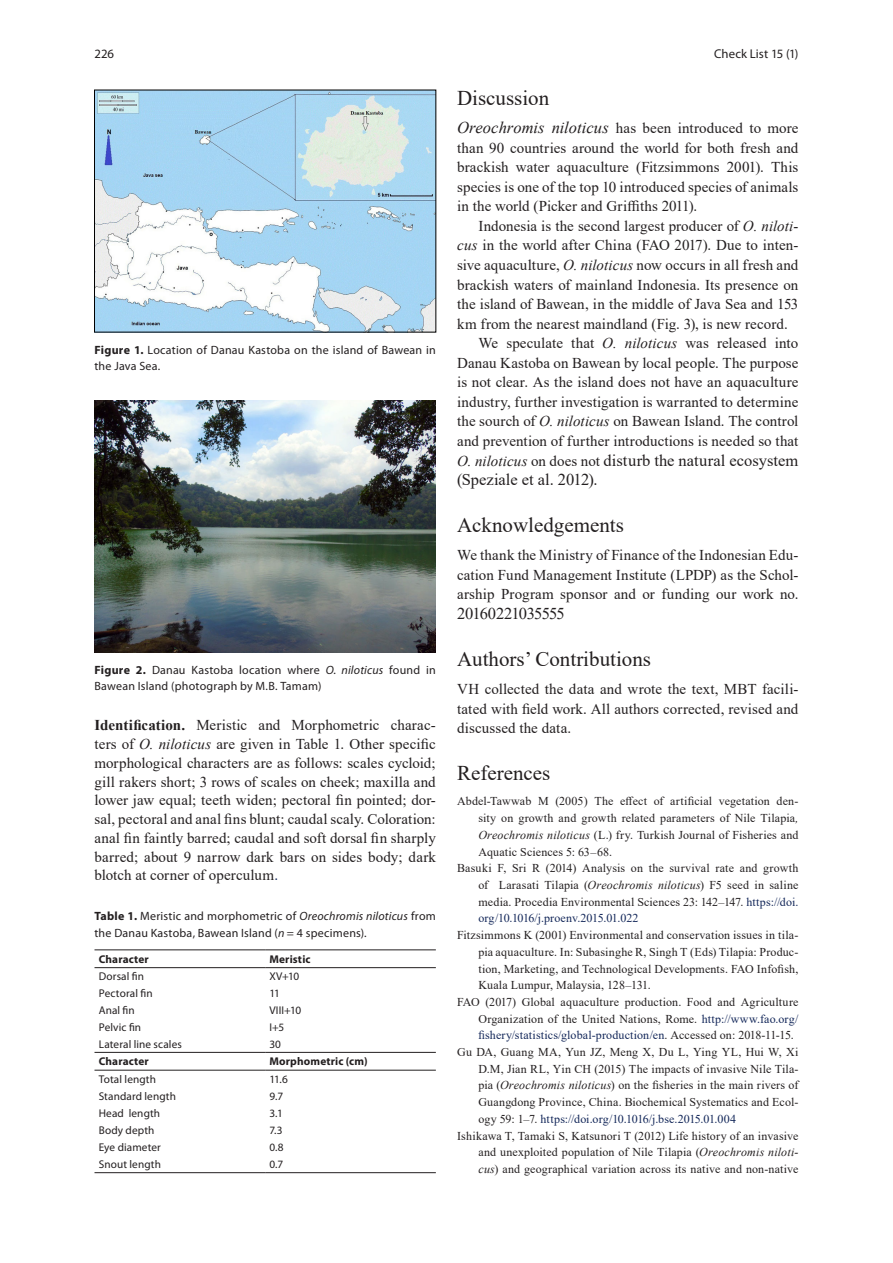
<style>
.page{position:relative;width:893px;height:1263px;background:#fff}
.page>*{position:absolute;margin:0;border:0;box-sizing:border-box;transform-origin:0 0}
.N_Head{font:21px "Times New Roman";color:#231f20}
.N_Head_References{font:21px "Times New Roman";color:#231f20}
.N_body_i{font:16.5px/19.5px "Times New Roman";color:#231f20}
.N_body_nind{font:16.5px "Times New Roman";letter-spacing:-.05em;color:#231f20}
.N_body_nind-2{font:15px/18.8px "Times New Roman";letter-spacing:.005em;color:#231f20;text-align:justify}
.N_body_i-2{font:15px/19.5px "Times New Roman";letter-spacing:.005em;color:#231f20;text-align:justify}
.t1{font:12.75px "Myriad Pro";color:#231f20}
.N_ref{font:12px/16.6px "Times New Roman";letter-spacing:.01em;color:#231f20;text-align:justify}
.CAPTIONS{font:12px/16.5px "Myriad Pro";letter-spacing:.015em;color:#231f20}
.TABLE_CELL_NORMAL{font:11.25px "Myriad Pro";letter-spacing:.01em;color:#231f20}
.TABLE_CELL_HEAD{font:700 11.25px "Myriad Pro";letter-spacing:.015em;color:#231f20}
.s1{font-weight:700}
.s2{font-style:italic}
.s3{color:#14285a}
.s4{font-style:italic;font-size:16.5px}
.s5{font-style:italic;font-size:15px}
.s6{font-size:15px}
</style>
<div class="page">
<hr style="left:94px;top:949px;width:171px;height:1px;background:#231f20">
<hr style="left:265px;top:949px;width:171px;height:1px;background:#231f20">
<hr style="left:94px;top:967px;width:171px;height:1px;background:#231f20">
<hr style="left:265px;top:967px;width:171px;height:1px;background:#231f20">
<hr style="left:94px;top:1052px;width:171px;height:1px;background:#231f20">
<hr style="left:265px;top:1052px;width:171px;height:1px;background:#231f20">
<hr style="left:94px;top:1070px;width:171px;height:1px;background:#231f20">
<hr style="left:265px;top:1070px;width:171px;height:1px;background:#231f20">
<hr style="left:94px;top:1172px;width:171px;height:1px;background:#231f20">
<hr style="left:265px;top:1172px;width:171px;height:1px;background:#231f20">
<img style="left:96px;top:92px;width:338px;height:238px">
<img style="left:94px;top:400px;width:342px;height:252px">
<p class="t1" style="left:94px;top:46px;width:21px">226</p>
<p class="t1" style="left:714px;top:46px;width:86px">Check List 15 (1)</p>
<p class="CAPTIONS" style="left:94px;top:341px;width:343px"><span class="s1">Figure 1.</span> Location of Danau Kastoba on the island of Bawean in the Java Sea.</p>
<p class="CAPTIONS" style="left:94px;top:661px;width:343px"><span class="s1">Figure 2.</span> Danau Kastoba location where <span class="s2">O. niloticus</span> found in<br>Bawean Island (photograph by M.B. Tamam)</p>
<p class="N_body_nind-2" style="left:94px;top:715px;width:343px"><span class="s1">Identification.</span> Meristic and Morphometric charac&shy;ters of <span class="s2">O. niloticus</span> are given in Table 1. Other specific morphological characters are as follows: scales cycloid; gill rakers short; 3 rows of scales on cheek; maxilla and lower jaw equal; teeth widen; pectoral fin pointed; dor&shy;sal, pectoral and anal fins blunt; caudal scaly. Coloration: anal fin faintly barred; caudal and soft dorsal fin sharply barred; about 9 narrow dark bars on sides body; dark blotch at corner of operculum<span class="s3">.</span></p>
<p class="CAPTIONS" style="left:94px;top:908px;width:343px"><span class="s1">Table 1.</span> Meristic and morphometric of <span class="s2">Oreochromis niloticus</span> from the Danau Kastoba, Bawean Island (<span class="s2">n</span> = 4 specimens).</p>
<p class="TABLE_CELL_HEAD" style="left:99px;top:951px;width:52px">Character</p>
<p class="TABLE_CELL_HEAD" style="left:269px;top:951px;width:43px">Meristic</p>
<p class="TABLE_CELL_NORMAL" style="left:99px;top:970px;width:47px">Dorsal fin</p>
<p class="TABLE_CELL_NORMAL" style="left:269px;top:970px;width:31px">XV+10</p>
<p class="TABLE_CELL_NORMAL" style="left:99px;top:986px;width:55px">Pectoral fin</p>
<p class="TABLE_CELL_NORMAL" style="left:269px;top:986px;width:12px">11</p>
<p class="TABLE_CELL_NORMAL" style="left:99px;top:1003px;width:38px">Anal fin</p>
<p class="TABLE_CELL_NORMAL" style="left:269px;top:1003px;width:33px">VIII+10</p>
<p class="TABLE_CELL_NORMAL" style="left:99px;top:1020px;width:44px">Pelvic fin</p>
<p class="TABLE_CELL_NORMAL" style="left:269px;top:1020px;width:16px">I+5</p>
<p class="TABLE_CELL_NORMAL" style="left:99px;top:1037px;width:85px">Lateral line scales</p>
<p class="TABLE_CELL_NORMAL" style="left:269px;top:1037px;width:13px">30</p>
<p class="TABLE_CELL_HEAD" style="left:99px;top:1054px;width:52px">Character</p>
<p class="TABLE_CELL_HEAD" style="left:269px;top:1054px;width:100px">Morphometric (cm)</p>
<p class="TABLE_CELL_NORMAL" style="left:99px;top:1072px;width:59px">Total length</p>
<p class="TABLE_CELL_NORMAL" style="left:269px;top:1072px;width:20px">11.6</p>
<p class="TABLE_CELL_NORMAL" style="left:99px;top:1089px;width:79px">Standard length</p>
<p class="TABLE_CELL_NORMAL" style="left:269px;top:1089px;width:15px">9.7</p>
<p class="TABLE_CELL_NORMAL" style="left:99px;top:1106px;width:63px">Head length</p>
<p class="TABLE_CELL_NORMAL" style="left:269px;top:1106px;width:15px">3.1</p>
<p class="TABLE_CELL_NORMAL" style="left:99px;top:1123px;width:57px">Body depth</p>
<p class="TABLE_CELL_NORMAL" style="left:269px;top:1123px;width:15px">7.3</p>
<p class="TABLE_CELL_NORMAL" style="left:99px;top:1140px;width:64px">Eye diameter</p>
<p class="TABLE_CELL_NORMAL" style="left:269px;top:1140px;width:16px">0.8</p>
<p class="TABLE_CELL_NORMAL" style="left:99px;top:1157px;width:64px">Snout length</p>
<p class="TABLE_CELL_NORMAL" style="left:269px;top:1157px;width:15px">0.7</p>
<p class="N_Head" style="left:457px;top:83px;width:94px">Discussion</p>
<p class="N_body_nind-2" style="left:457px;top:118px;width:343px;line-height:19.5px"><span class="s4">Oreochromis niloticus</span> has been introduced to more than 90 countries around the world for both fresh and brackish water aquaculture (Fitzsimmons 2001). This species is one of the top 10 introduced species of animals in the world (Picker and Griffiths 2011).</p>
<p class="N_body_i-2" style="left:457px;top:216px;width:343px;text-indent:21px">Indonesia is the second largest producer of <span class="s2">O. niloti&shy;cus</span> in the world after China (FAO 2017). Due to inten&shy;sive aquaculture, <span class="s2">O. niloticus</span> now occurs in all fresh and brackish waters of mainland Indonesia. Its presence on the island of Bawean, in the middle of Java Sea and 153 km from the nearest maindland (Fig. 3), is new record.</p>
<p class="N_body_i-2" style="left:457px;top:333px;width:343px;text-indent:21px">We speculate that <span class="s2">O. niloticus</span> was released into Danau Kastoba on Bawean by local people. The purpose is not clear. As the island does not have an aquaculture industry, further investigation is warranted to determine the sourch of <span class="s2">O. niloticus</span> on Bawean Island. The control and prevention of further introductions is needed so that</p>
<p class="N_body_i" style="left:457px;top:450px;width:343px"><span class="s5">O. niloticus</span> <span class="s6">on does not</span> disturb the natural ecosystem (Speziale et al. 2012).</p>
<p class="N_Head" style="left:457px;top:510px;width:168px">Acknowledgements</p>
<p class="N_body_nind-2" style="left:457px;top:545px;width:343px;line-height:19.5px">We thank the Ministry of Finance of the Indonesian Edu&shy;cation Fund Management Institute (LPDP) as the Schol&shy;arship Program sponsor and or funding our work no.</p>
<p class="N_body_nind" style="left:457px;top:602px;width:109px">20160221035555</p>
<p class="N_Head" style="left:457px;top:644px;width:195px">Authors’ Contributions</p>
<p class="N_body_nind-2" style="left:457px;top:679px;width:343px;line-height:19.5px">VH collected the data and wrote the text, MBT facili&shy;tated with field work. All authors corrected, revised and discussed the data.</p>
<p class="N_Head_References" style="left:457px;top:758px;width:95px">References</p>
<p class="N_ref" style="left:478px;top:793px;width:322px;text-indent:-21px">Abdel-Tawwab M (2005) The effect of artificial vegetation den&shy;sity on growth and growth related parameters of Nile Tilapia<span class="s2">, Oreochromis niloticus</span> (L.) fry. Turkish Journal of Fisheries and Aquatic Sciences 5: 63–68.</p>
<p class="N_ref" style="left:478px;top:859px;width:322px;text-indent:-21px">Basuki F, Sri R (2014) Analysis on the survival rate and growth of Larasati Tilapia (<span class="s2">Oreochromis niloticus</span>) F5 seed in saline media. Procedia Environmental Sciences 23: 142–147. <span class="s3">https://doi. org/10.1016/j.proenv.2015.01.022</span></p>
<p class="N_ref" style="left:478px;top:926px;width:322px;text-indent:-21px">Fitzsimmons K (2001) Environmental and conservation issues in tila&shy;pia aquaculture. In: Subasinghe R, Singh T (Eds) Tilapia: Produc&shy;tion, Marketing, and Technological Developments. FAO Infofish, Kuala Lumpur, Malaysia, 128–131.</p>
<p class="N_ref" style="left:478px;top:993px;width:322px;text-indent:-21px">FAO (2017) Global aquaculture production. Food and Agriculture Organization of the United Nations, Rome. <span class="s3">http://www.fao.org/ fishery/statistics/global-production/en</span>. Accessed on: 2018-11-15.</p>
<p class="N_ref" style="left:478px;top:1043px;width:322px;text-indent:-21px">Gu DA, Guang MA, Yun JZ, Meng X, Du L, Ying YL, Hui W, Xi D.M, Jian RL, Yin CH (2015) The impacts of invasive Nile Tila&shy;pia (<span class="s2">Oreochromis niloticus</span>) on the fisheries in the main rivers of Guangdong Province, China. Biochemical Systematics and Ecol&shy;ogy 59: 1–7. <span class="s3">https://doi.org/10.1016/j.bse.2015.01.004</span></p>
<p class="N_ref" style="left:478px;top:1127px;width:322px;text-indent:-21px">Ishikawa T, Tamaki S, Katsunori T (2012) Life history of an invasive and unexploited population of Nile Tilapia (<span class="s2">Oreochromis niloti&shy;cus</span>) and geographical variation across its native and non-native</p>
</div>
